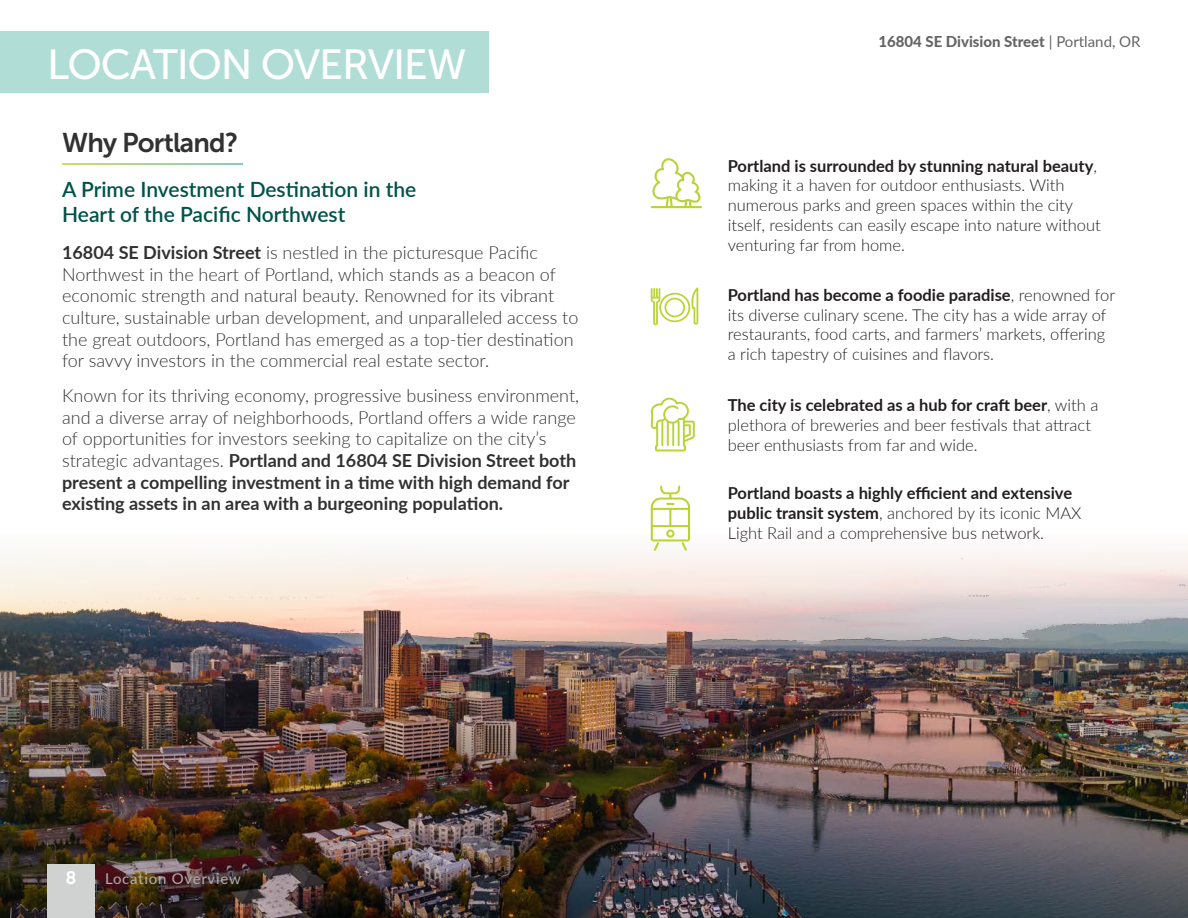
<style>
.page{position:relative;width:1188px;height:918px;background:#fff}
.page>*{position:absolute;margin:0;border:0;box-sizing:border-box;transform-origin:0 0}
.t1{font:42px "Museo Sans 500";letter-spacing:-.03em;color:#fff}
.t2{font:27px "Museo Sans 700";letter-spacing:-.03em;color:#323132}
.t3{font:600 21px/25.2px "Lato";color:#005249}
.t4{font:300 18px/21.6px "Lato";color:#323132}
.t5{font:18px "Museo 700";color:#fff}
.t6{font:300 16.5px/19.8px "Lato";color:#231f20}
.t7{font:700 16.5px/19.8px "Lato";color:#231f20}
.t8{font:800 15px "Lato";color:#636464}
.t9{font:15px "Lato";letter-spacing:.05em;color:#b1b1b1}
.s1{font-weight:700}
.s2{font-weight:400}
.s3{font-weight:300}
</style>
<div class="page">
<div style="left:0;top:31px;width:488px;height:61px;background:#b0ddd6"></div>
<img style="left:0;top:533px;width:1188px;height:385px">
<svg style="left:650px;top:158px;width:52px;height:50px"></svg>
<svg style="left:651px;top:287px;width:47px;height:38px"></svg>
<svg style="left:651px;top:398px;width:44px;height:53px"></svg>
<svg style="left:651px;top:486px;width:39px;height:65px"></svg>
<div style="left:47px;top:865px;width:48px;height:53px;background:#d0d1d1"></div>
<p class="t1" style="left:47px;top:41px;width:421px">LOCATION OVERVIEW</p>
<p class="t2" style="left:62px;top:128px;width:178px">Why Portland?</p>
<p class="t3" style="left:62px;top:176px;width:356px">A Prime Investment Destination in the<br>Heart of the Pacific Northwest</p>
<p class="t4" style="left:62px;top:241px;width:518px"><span class="s1">16804 SE Division Street</span> is nestled in the picturesque Pacific Northwest in the heart of Portland, which stands as a beacon of economic strength and natural beauty. Renowned for its vibrant culture, sustainable urban development, and unparalleled access to the great outdoors, Portland has emerged as a top-tier destination for savvy investors in the commercial real estate sector.</p>
<p class="t4" style="left:62px;top:384px;width:519px">Known for its thriving economy, progressive business environment, and a diverse array of neighborhoods, Portland offers a wide range of opportunities for investors seeking to capitalize on the city’s strategic advantages. <span class="s1">Portland and 16804 SE Division Street both present a compelling investment in a time with high demand for existing assets in an area with a burgeoning population.</span></p>
<p class="t5" style="left:66px;top:868px;width:12px">8</p>
<p class="t9" style="left:105px;top:867px;width:137px">Location Overview</p>
<p class="t8" style="left:878px;top:31px;width:264px">16804 SE Division Street <span class="s2">| Portland, OR</span></p>
<p class="t6" style="left:728px;top:155px;width:375px"><span class="s1">Portland is surrounded by stunning natural beauty</span>, making it a haven for outdoor enthusiasts. With numerous parks and green spaces within the city itself, residents can easily escape into nature without venturing far from home.</p>
<p class="t6" style="left:728px;top:284px;width:389px"><span class="s1">Portland has become a foodie paradise</span>, renowned for its diverse culinary scene. The city has a wide array of restaurants, food carts, and farmers’ markets, offering a rich tapestry of cuisines and flavors.</p>
<p class="t6" style="left:728px;top:395px;width:372px"><span class="s1">The city is celebrated as a hub for craft beer</span>, with a plethora of breweries and beer festivals that attract beer enthusiasts from far and wide.</p>
<p class="t7" style="left:728px;top:482px;width:355px">Portland boasts a highly efficient and extensive public transit system<span class="s3">, anchored by its iconic MAX<br>Light Rail and a comprehensive bus network.</span></p>
</div>
